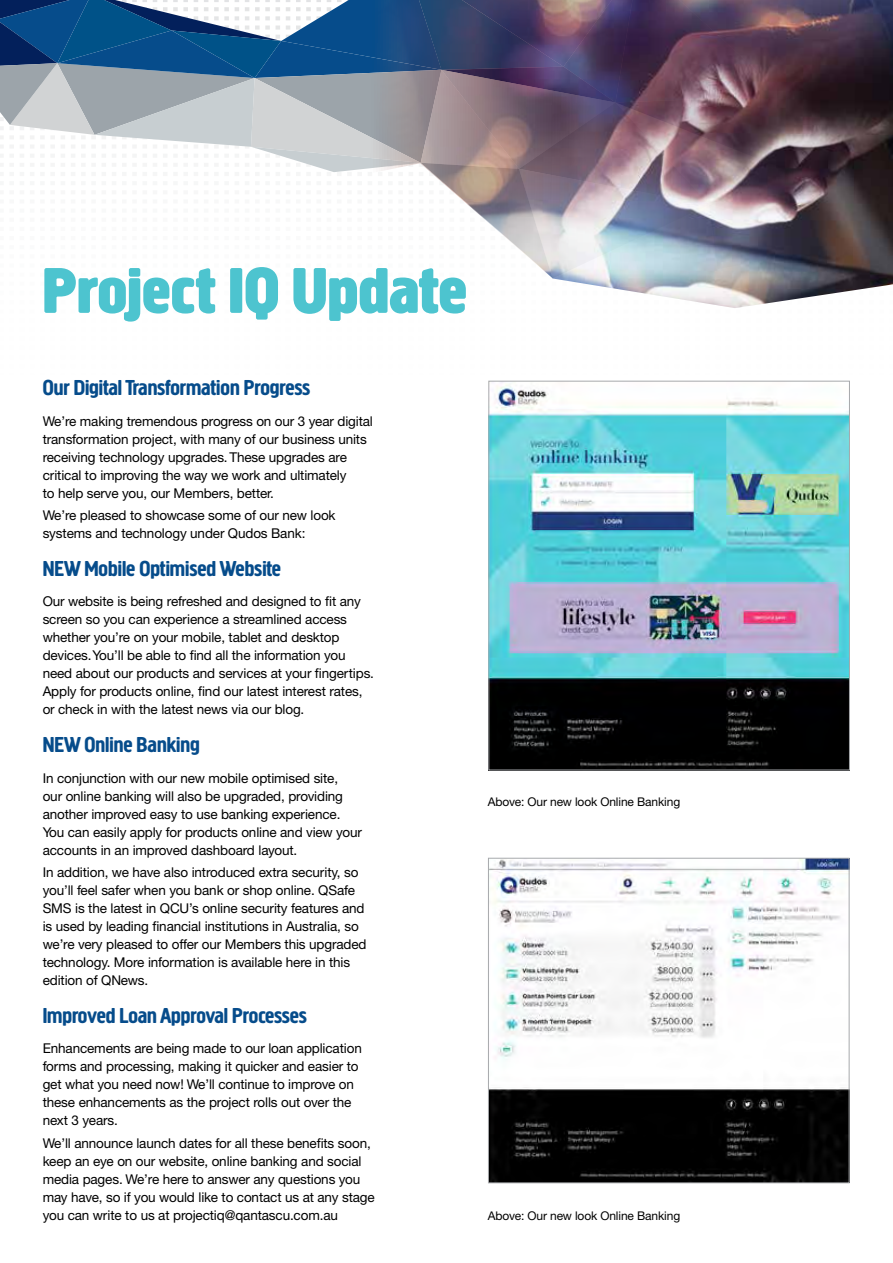
<style>
.page{position:relative;width:893px;height:1263px;background:#fff}
.page>*{position:absolute;margin:0;border:0;box-sizing:border-box;transform-origin:0 0}
.t1{font:700 67.2px "Creighton";letter-spacing:.01em;color:#4dc4cf}
.t2{font:22.5px "Creighton";color:#064c8b}
.t3{font:13.5px/18px "Helvetica Neue CE";letter-spacing:-.01em;color:#000}
.t4{font:12px "Helvetica Neue CE";letter-spacing:-.01em;color:#000}
</style>
<div class="page">
<svg style="left:0;top:0;width:353px;height:172px"></svg>
<img style="left:353px;top:0;width:540px;height:308px">
<img style="left:490px;top:860px;width:357px;height:321px">
<div style="left:488px;top:858px;width:361px;height:325px;border:1px solid #a7a9ac"></div>
<img style="left:491px;top:384px;width:357px;height:384px">
<div style="left:489px;top:381px;width:361px;height:389px;border:1px solid #a7a9ac"></div>
<h1 class="t1" style="left:43px;top:252px;width:426px">Project IQ Update</h1>
<h2 class="t2" style="left:43px;top:374px;width:269px">Our Digital Transformation Progress</h2>
<p class="t3" style="left:43px;top:412px;width:332px">We’re making tremendous progress on our 3 year digital transformation project, with many of our business units receiving technology upgrades. These upgrades are critical to improving the way we work and ultimately<br>to help serve you, our Members, better.</p>
<p class="t3" style="left:43px;top:506px;width:294px">We’re pleased to showcase some of our new look systems and technology under Qudos Bank:</p>
<h2 class="t2" style="left:43px;top:555px;width:240px">NEW Mobile Optimised Website</h2>
<p class="t3" style="left:43px;top:593px;width:333px">Our website is being refreshed and designed to fit any screen so you can experience a streamlined access whether you’re on your mobile, tablet and desktop devices. You’ll be able to find all the information you need about our products and services at your fingertips.<br>Apply for products online, find our latest interest rates, or check in with the latest news via our blog.</p>
<h2 class="t2" style="left:43px;top:731px;width:158px">NEW Online Banking</h2>
<p class="t3" style="left:43px;top:769px;width:321px">In conjunction with our new mobile optimised site,<br>our online banking will also be upgraded, providing another improved easy to use banking experience.<br>You can easily apply for products online and view your accounts in an improved dashboard layout.</p>
<p class="t3" style="left:43px;top:863px;width:325px">In addition, we have also introduced extra security, so you’ll feel safer when you bank or shop online. QSafe SMS is the latest in QCU’s online security features and is used by leading financial institutions in Australia, so we’re very pleased to offer our Members this upgraded technology. More information is available here in this edition of QNews.</p>
<h2 class="t2" style="left:43px;top:1002px;width:266px">Improved Loan Approval Processes</h2>
<p class="t3" style="left:43px;top:1040px;width:321px">Enhancements are being made to our loan application forms and processing, making it quicker and easier to get what you need now! We’ll continue to improve on these enhancements as the project rolls out over the next 3 years.</p>
<p class="t3" style="left:43px;top:1134px;width:334px">We’ll announce launch dates for all these benefits soon, keep an eye on our website, online banking and social media pages. We’re here to answer any questions you may have, so if you would like to contact us at any stage you can write to us at projectiq@qantascu.com.au</p>
<p class="t4" style="left:488px;top:794px;width:194px">Above: Our new look Online Banking</p>
<p class="t4" style="left:488px;top:1209px;width:194px">Above: Our new look Online Banking</p>
</div>
